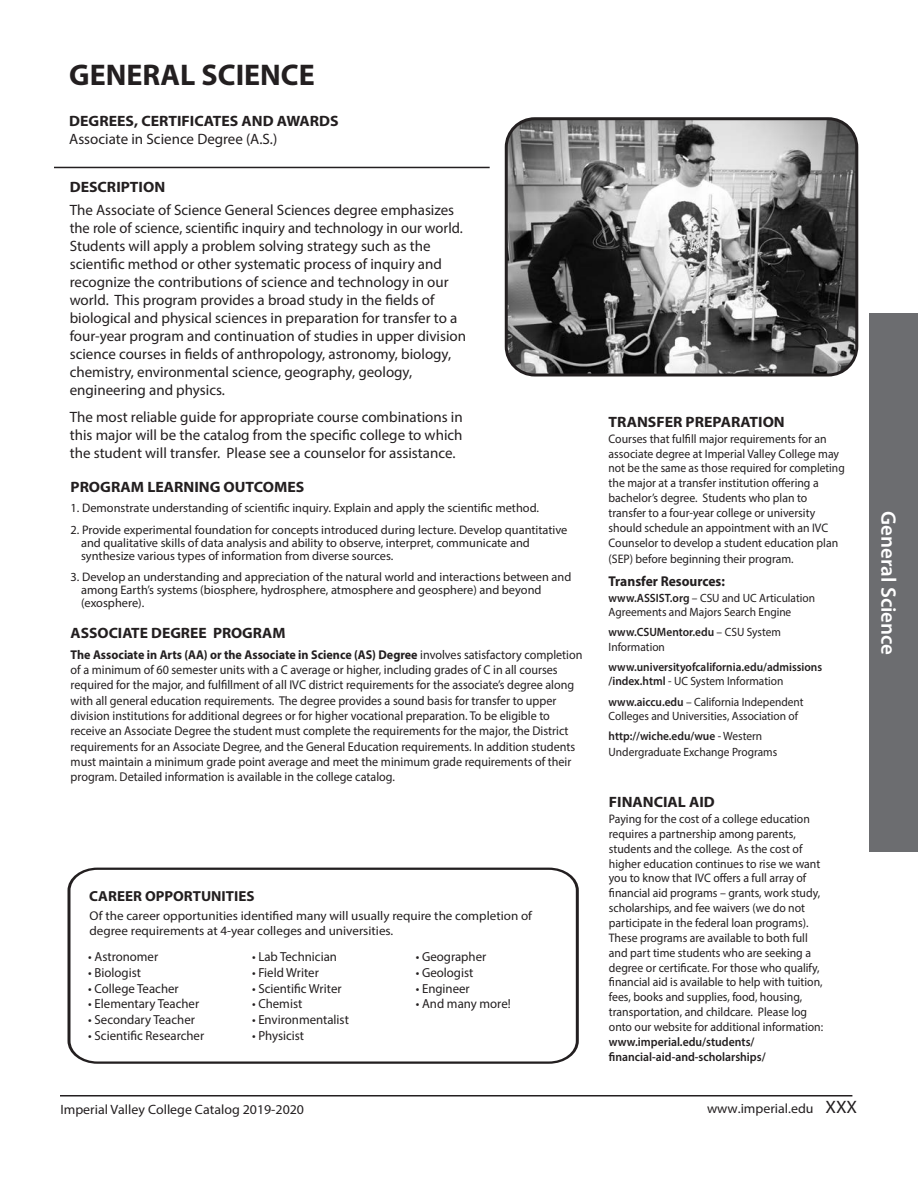
<style>
.page{position:relative;width:918px;height:1188px;background:#fff}
.page>*{position:absolute;margin:0;border:0;box-sizing:border-box;transform-origin:0 0}
.t1{font:700 30px "Myriad Pro";color:#231f20}
.t2{font:600 21px "Myriad Pro";color:#fff}
.t3{font:15px/18px "Myriad Pro";color:#231f20}
.t4{font:700 15px "Myriad Pro";color:#231f20;scale:1.05 1}
.t5{font:700 15px "Myriad Pro";color:#231f20;scale:1.04 1}
.t6{font:700 14.55px "Myriad Pro";color:#231f20}
.t7{font:700 14.25px "Myriad Pro";color:#231f20;scale:.95 1}
.t8{font:13.5px "Myriad Pro";color:#231f20}
.t9{font:13.05px "Myriad Pro";color:#231f20}
.t10{font:12.75px/15.3px "Myriad Pro";color:#231f20;scale:.95 1}
.t11{font:12.75px/15.3px "Myriad Pro";color:#231f20}
.t12{font:12.3px/14.9px "Myriad Pro";color:#231f20;scale:.95 1}
.t13{font:12.3px/12.8px "Myriad Pro";color:#231f20}
.t14{font:600 12.3px/14.9px "Myriad Pro";color:#231f20;scale:.95 1}
.t15{font:12px/14.4px "Myriad Pro";color:#231f20;scale:.95 1}
.t16{font:600 12px/14.4px "Myriad Pro";color:#231f20;scale:.95 1}
.s1{font-weight:700}
.s2{font-weight:600}
.s3{font-weight:400}
.s4{font-size:18px}
</style>
<div class="page">
<svg style="left:68px;top:868px;width:511px;height:196px"></svg>
<hr style="left:54px;top:167px;width:436px;height:1px;background:#231f20">
<hr style="left:60px;top:1095px;width:792px;height:2px;background:#231f20">
<div style="left:869px;top:314px;width:49px;height:538px;background:#6c6d70"></div>
<svg style="left:505px;top:117px;width:353px;height:259px;background:#757575"></svg>
<h1 class="t1" style="left:69px;top:64px;width:247px">GENERAL SCIENCE</h1>
<p class="t4" style="left:69px;top:115px;width:258px">DEGREES, CERTIFICATES AND AWARDS</p>
<p class="t3" style="left:69px;top:131px;width:210px">Associate in Science Degree (A.S.)</p>
<p class="t4" style="left:70px;top:181px;width:92px">DESCRIPTION</p>
<p class="t3" style="left:70px;top:202px;width:398px">The Associate of Science General Sciences degree emphasizes the role of science, scientific inquiry and technology in our world.<br>Students will apply a problem solving strategy such as the scientific method or other systematic process of inquiry and recognize the contributions of science and technology in our world. This program provides a broad study in the fields of biological and physical sciences in preparation for transfer to a four-year program and continuation of studies in upper division science courses in fields of anthropology, astronomy, biology, chemistry, environmental science, geography, geology, engineering and physics.</p>
<p class="t3" style="left:70px;top:409px;width:394px;text-align:justify">The most reliable guide for appropriate course combinations in this major will be the catalog from the specific college to which the student will transfer. Please see a counselor for assistance.</p>
<p class="t4" style="left:71px;top:481px;width:224px">PROGRAM LEARNING OUTCOMES</p>
<p class="t13" style="left:71px;top:503px;width:470px">1. Demonstrate understanding of scientific inquiry. Explain and apply the scientific method.</p>
<p class="t13" style="left:81px;top:524px;width:488px;text-indent:-10px">2. Provide experimental foundation for concepts introduced during lecture. Develop quantitative and qualitative skills of data analysis and ability to observe, interpret, communicate and synthesize various types of information from diverse sources.</p>
<p class="t13" style="left:81px;top:572px;width:492px;text-indent:-10px">3. Develop an understanding and appreciation of the natural world and interactions between and among Earth’s systems (biosphere, hydrosphere, atmosphere and geosphere) and beyond (exosphere).</p>
<p class="t5" style="left:71px;top:628px;width:208px">ASSOCIATE DEGREE PROGRAM</p>
<p class="t10" style="left:71px;top:648px;width:540px"><span class="s1">The Associate in Arts (AA) or the Associate in Science (AS) Degree</span> involves satisfactory completion of a minimum of 60 semester units with a C average or higher, including grades of C in all courses required for the major, and fulfillment of all IVC district requirements for the associate’s degree along with all general education requirements. The degree provides a sound basis for transfer to upper division institutions for additional degrees or for higher vocational preparation. To be eligible to receive an Associate Degree the student must complete the requirements for the major, the District requirements for an Associate Degree, and the General Education requirements. In addition students must maintain a minimum grade point average and meet the minimum grade requirements of their program. Detailed information is available in the college catalog.</p>
<p class="t6" style="left:89px;top:890px;width:167px">CAREER OPPORTUNITIES</p>
<p class="t11" style="left:90px;top:909px;width:444px">Of the career opportunities identified many will usually require the completion of degree requirements at 4-year colleges and universities.</p>
<p class="t9" style="left:88px;top:952px;width:72px">• Astronomer</p>
<p class="t9" style="left:88px;top:968px;width:54px">• Biologist</p>
<p class="t9" style="left:88px;top:983px;width:92px">• College Teacher</p>
<p class="t9" style="left:88px;top:999px;width:113px">• Elementary Teacher</p>
<p class="t9" style="left:88px;top:1015px;width:108px">• Secondary Teacher</p>
<p class="t9" style="left:88px;top:1031px;width:118px">• Scientific Researcher</p>
<p class="t9" style="left:252px;top:952px;width:86px">• Lab Technician</p>
<p class="t9" style="left:252px;top:968px;width:68px">• Field Writer</p>
<p class="t9" style="left:252px;top:983px;width:91px">• Scientific Writer</p>
<p class="t9" style="left:252px;top:999px;width:52px">• Chemist</p>
<p class="t9" style="left:252px;top:1015px;width:98px">• Environmentalist</p>
<p class="t9" style="left:252px;top:1031px;width:54px">• Physicist</p>
<p class="t9" style="left:416px;top:952px;width:72px">• Geographer</p>
<p class="t9" style="left:416px;top:968px;width:59px">• Geologist</p>
<p class="t9" style="left:416px;top:983px;width:56px">• Engineer</p>
<p class="t9" style="left:416px;top:999px;width:96px">• And many more!</p>
<p class="t4" style="left:609px;top:416px;width:169px">TRANSFER PREPARATION</p>
<p class="t12" style="left:609px;top:432px;width:250px">Courses that fulfill major requirements for an associate degree at Imperial Valley College may not be the same as those required for completing the major at a transfer institution offering a bachelor’s degree. Students who plan to transfer to a four-year college or university should schedule an appointment with an IVC Counselor to develop a student education plan (SEP) before beginning their program.</p>
<p class="t7" style="left:609px;top:576px;width:124px">Transfer Resources:</p>
<p class="t15" style="left:609px;top:592px;width:219px"><span class="s2">www.ASSIST.org</span> – CSU and UC Articulation<br>Agreements and Majors Search Engine</p>
<p class="t15" style="left:609px;top:626px;width:183px"><span class="s2">www.CSUMentor.edu</span> – CSU System<br>Information</p>
<p class="t16" style="left:609px;top:661px;width:226px">www.universityofcalifornia.edu/admissions /index.html <span class="s3">- UC System Information</span></p>
<p class="t15" style="left:609px;top:695px;width:207px"><span class="s2">www.aiccu.edu</span> – California Independent<br>Colleges and Universities, Association of</p>
<p class="t15" style="left:609px;top:730px;width:179px;line-height:15.1px"><span class="s2">http://wiche.edu/wue</span> - Western<br>Undergraduate Exchange Programs</p>
<p class="t4" style="left:609px;top:796px;width:103px">FINANCIAL AID</p>
<p class="t12" style="left:609px;top:812px;width:227px">Paying for the cost of a college education requires a partnership among parents, students and the college. As the cost of higher education continues to rise we want you to know that IVC offers a full array of financial aid programs – grants, work study, scholarships, and fee waivers (we do not participate in the federal loan programs).<br>These programs are available to both full and part time students who are seeking a degree or certificate. For those who qualify, financial aid is available to help with tuition, fees, books and supplies, food, housing, transportation, and childcare. Please log onto our website for additional information:</p>
<p class="t14" style="left:609px;top:1035px;width:167px">www.imperial.edu/students/ financial-aid-and-scholarships/</p>
<p class="t8" style="left:60px;top:1104px;width:245px">Imperial Valley College Catalog 2019-2020</p>
<p class="t8" style="left:707px;top:1103px;width:152px">www.imperial.edu <span class="s4">XXX</span></p>
<h2 class="t2" style="left:896px;top:511px;width:146px;rotate:90deg">General Science</h2>
</div>
